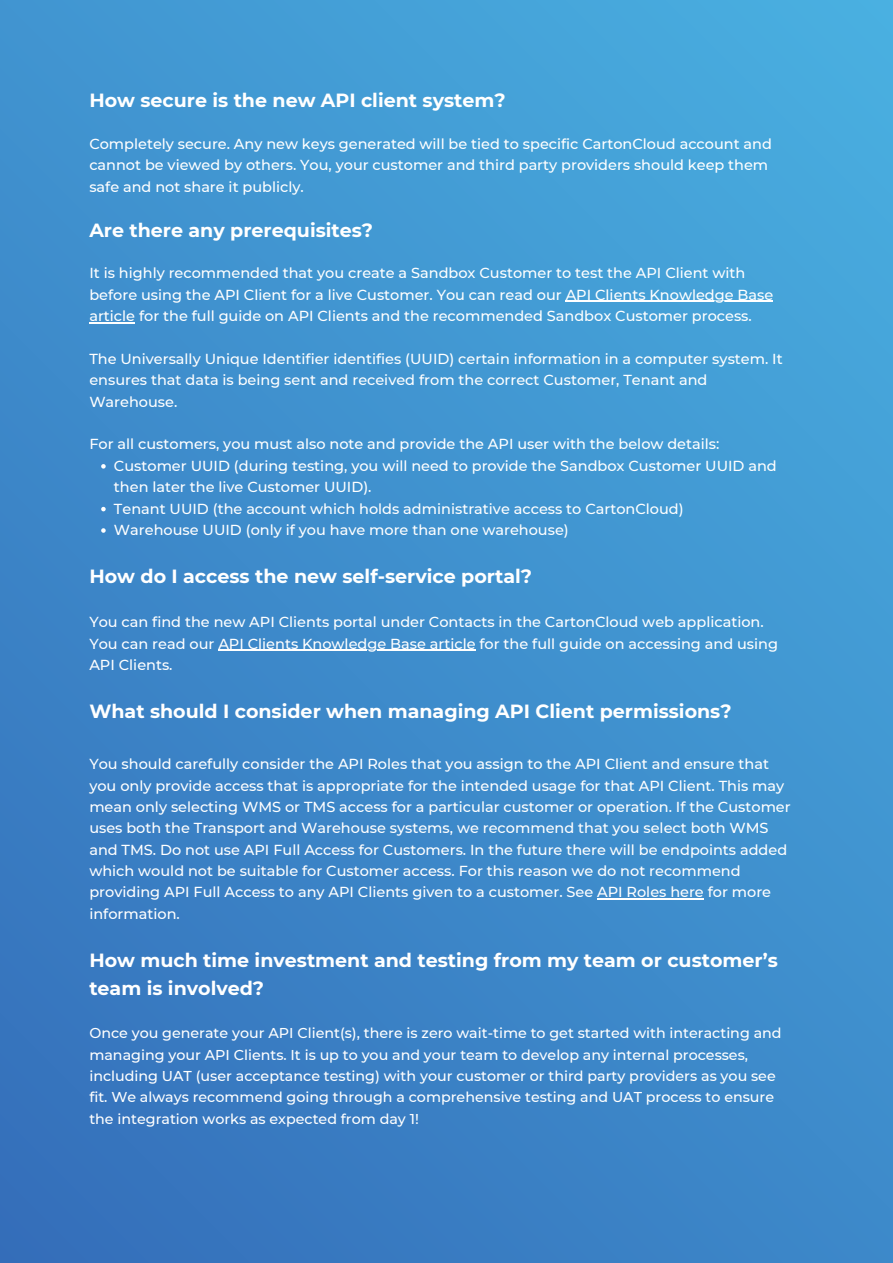
<style>
.page{position:relative;width:893px;height:1263px;background:#fff}
.page>*{position:absolute;margin:0;border:0;box-sizing:border-box;transform-origin:0 0}
.t1{font:700 19.05px/28.1px "Montserrat";color:#fff}
.t2{font:500 14.48px/21.4px "Montserrat";color:#fff}
.t3{font:500 14.25px/21.4px "Montserrat";color:#fff}
</style>
<div class="page">
<div style="left:0;top:0;width:893px;height:1263px;background:linear-gradient(to bottom,#45a3d9,#387bc1)"></div>
<svg style="left:101px;top:464px;width:5px;height:5px"></svg>
<svg style="left:101px;top:507px;width:5px;height:4px"></svg>
<svg style="left:101px;top:528px;width:5px;height:5px"></svg>
<hr style="left:566px;top:301px;width:207px;height:1px;background:#fff">
<hr style="left:89px;top:322px;width:46px;height:1px;background:#fff">
<hr style="left:218px;top:650px;width:257px;height:1px;background:#fff">
<hr style="left:597px;top:898px;width:107px;height:2px;background:#fff">
<p class="t1" style="left:89px;top:86px;width:418px">How secure is the new API client system?</p>
<p class="t2" style="left:89px;top:133px;width:684px">Completely secure. Any new keys generated will be tied to specific CartonCloud account and cannot be viewed by others. You, your customer and third party providers should keep them safe and not share it publicly.</p>
<p class="t1" style="left:89px;top:216px;width:285px">Are there any prerequisites?</p>
<p class="t2" style="left:89px;top:262px;width:685px">It is highly recommended that you create a Sandbox Customer to test the API Client with before using the API Client for a live Customer. You can read our API Clients Knowledge Base article for the full guide on API Clients and the recommended Sandbox Customer process.</p>
<p class="t2" style="left:89px;top:348px;width:695px">The Universally Unique Identifier identifies (UUID) certain information in a computer system. It ensures that data is being sent and received from the correct Customer, Tenant and<br>Warehouse.</p>
<p class="t2" style="left:89px;top:434px;width:631px">For all customers, you must also note and provide the API user with the below details:</p>
<p class="t2" style="left:114px;top:455px;width:664px">Customer UUID (during testing, you will need to provide the Sandbox Customer UUID and then later the live Customer UUID).</p>
<p class="t2" style="left:114px;top:498px;width:571px">Tenant UUID (the account which holds administrative access to CartonCloud)</p>
<p class="t2" style="left:114px;top:519px;width:456px">Warehouse UUID (only if you have more than one warehouse)</p>
<p class="t1" style="left:89px;top:562px;width:444px">How do I access the new self-service portal?</p>
<p class="t2" style="left:89px;top:611px;width:690px">You can find the new API Clients portal under Contacts in the CartonCloud web application.<br>You can read our API Clients Knowledge Base article for the full guide on accessing and using<br>API Clients.</p>
<p class="t1" style="left:89px;top:697px;width:644px">What should I consider when managing API Client permissions?</p>
<p class="t2" style="left:89px;top:753px;width:703px">You should carefully consider the API Roles that you assign to the API Client and ensure that you only provide access that is appropriate for the intended usage for that API Client. This may mean only selecting WMS or TMS access for a particular customer or operation. If the Customer uses both the Transport and Warehouse systems, we recommend that you select both WMS and TMS. Do not use API Full Access for Customers. In the future there will be endpoints added which would not be suitable for Customer access. For this reason we do not recommend providing API Full Access to any API Clients given to a customer. See API Roles here for more information.</p>
<p class="t1" style="left:89px;top:946px;width:690px">How much time investment and testing from my team or customer’s team is involved?</p>
<p class="t3" style="left:89px;top:1022px;width:694px">Once you generate your API Client(s), there is zero wait-time to get started with interacting and managing your API Clients. It is up to you and your team to develop any internal processes, including UAT (user acceptance testing) with your customer or third party providers as you see fit. We always recommend going through a comprehensive testing and UAT process to ensure the integration works as expected from day 1!</p>
</div>
